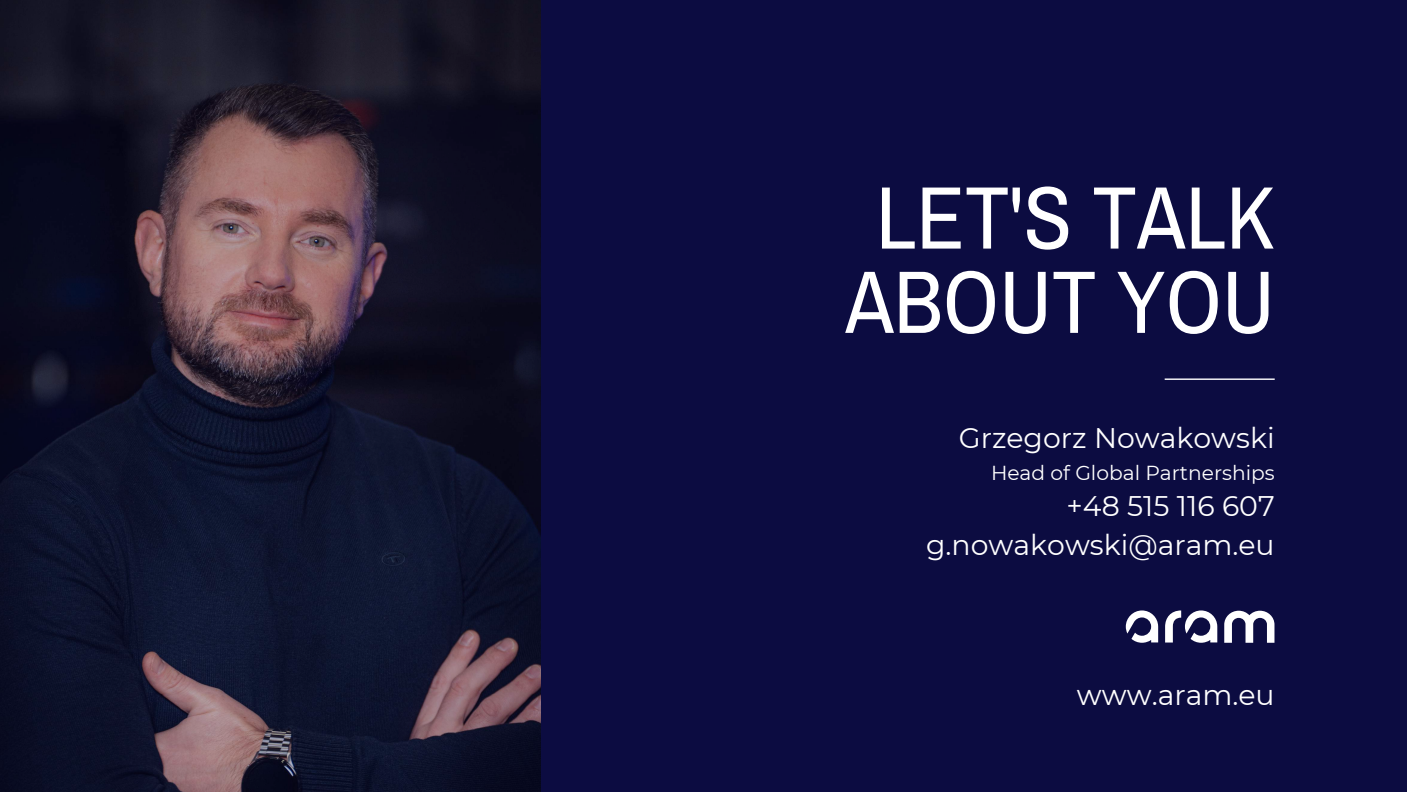
<style>
.page{position:relative;width:1407px;height:792px;background:#fff}
.page>*{position:absolute;margin:0;border:0;box-sizing:border-box;transform-origin:0 0}
.t1{font:88.88px/84.2px "Archivo Narrow";color:#fff;text-align:center}
.t2{font:28.31px/39.4px "Montserrat";color:#fff;text-align:right}
.t3{font:20.19px "Montserrat";color:#fff}
</style>
<div class="page">
<div style="left:0;top:0;width:1406px;height:791px;background:#0c0c41"></div>
<hr style="left:1164px;top:378px;width:110px;height:2px;background:#fff">
<img style="left:0;top:0;width:540px;height:791px">
<svg style="left:1224px;top:610px;width:50px;height:32px"></svg>
<svg style="left:1125px;top:610px;width:33px;height:32px"></svg>
<svg style="left:1165px;top:610px;width:52px;height:32px"></svg>
<h1 class="t1" style="left:845px;top:177px;width:431px">LET'S TALK<br>ABOUT YOU</h1>
<p class="t2" style="left:958px;top:418px;width:317px">Grzegorz Nowakowski</p>
<p class="t3" style="left:990px;top:460px;width:285px">Head of Global Partnerships</p>
<p class="t2" style="left:926px;top:485px;width:350px">+48 515 116 607 g.nowakowski@aram.eu</p>
<p class="t2" style="left:1076px;top:675px;width:199px">www.aram.eu</p>
</div>
